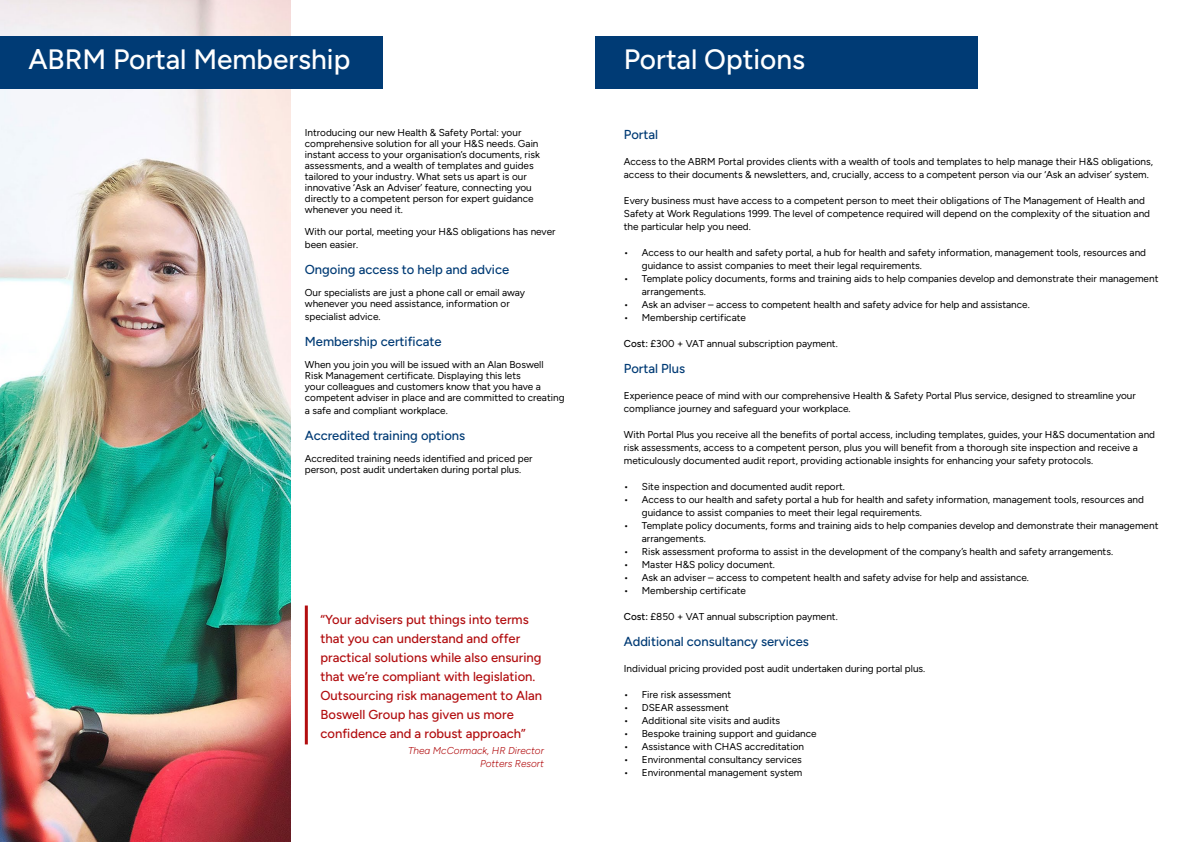
<style>
.page{position:relative;width:1191px;height:842px;background:#fff}
.page>*{position:absolute;margin:0;border:0;box-sizing:border-box;transform-origin:0 0}
.t1{font:300 28px "Figtree";color:#fff}
.t2{font:300 13px/19px "Figtree";color:#b20e10}
.t3{font:300 13px "Figtree";color:#003b75}
.t4{font:300 10px/11px "Figtree";color:#000}
.t5{font:italic 300 10px/13px "Figtree";color:#b20e10;text-align:right}
</style>
<div class="page">
<img style="left:0;top:0;width:291px;height:842px">
<div style="left:0;top:36px;width:383px;height:52px;background:#003b75"></div>
<hr style="left:305px;top:605px;width:3px;height:139px;background:#b20e10">
<div style="left:595px;top:36px;width:383px;height:52px;background:#003b75"></div>
<h1 class="t1" style="left:28px;top:44px;width:323px">ABRM Portal Membership</h1>
<p class="t4" style="left:305px;top:127px;width:236px">Introducing our new Health &amp; Safety Portal: your comprehensive solution for all your H&amp;S needs. Gain instant access to your organisation’s documents, risk assessments, and a wealth of templates and guides tailored to your industry. What sets us apart is our innovative ‘Ask an Adviser’ feature, connecting you directly to a competent person for expert guidance whenever you need it.</p>
<p class="t4" style="left:305px;top:225px;width:252px;line-height:13px">With our portal, meeting your H&amp;S obligations has never been easier.</p>
<h2 class="t3" style="left:305px;top:262px;width:206px">Ongoing access to help and advice</h2>
<p class="t4" style="left:305px;top:287px;width:222px">Our specialists are just a phone call or email away whenever you need assistance, information or</p>
<p class="t4" style="left:305px;top:311px;width:77px">specialist advice.</p>
<h2 class="t3" style="left:305px;top:334px;width:138px">Membership certificate</h2>
<p class="t4" style="left:305px;top:359px;width:261px">When you join you will be issued with an Alan Boswell<br>Risk Management certificate. Displaying this lets<br>your colleagues and customers know that you have a competent adviser in place and are committed to creating</p>
<p class="t4" style="left:305px;top:405px;width:144px">a safe and compliant workplace.</p>
<h2 class="t3" style="left:305px;top:428px;width:162px">Accredited training options</h2>
<p class="t4" style="left:305px;top:453px;width:229px">Accredited training needs identified and priced per person, post audit undertaken during portal plus.</p>
<p class="t2" style="left:320px;top:610px;width:223px">“Your advisers put things into terms that you can understand and offer practical solutions while also ensuring that we’re compliant with legislation.<br>Outsourcing risk management to Alan Boswell Group has given us more confidence and a robust approach”</p>
<p class="t5" style="left:408px;top:744px;width:137px">Thea McCormack, HR Director<br>Potters Resort</p>
<h1 class="t1" style="left:624px;top:44px;width:183px">Portal Options</h1>
<h2 class="t3" style="left:624px;top:127px;width:36px">Portal</h2>
<p class="t4" style="left:624px;top:155px;width:530px;line-height:13px">Access to the ABRM Portal provides clients with a wealth of tools and templates to help manage their H&amp;S obligations, access to their documents &amp; newsletters, and, crucially, access to a competent person via our ‘Ask an adviser’ system.</p>
<p class="t4" style="left:624px;top:194px;width:528px;line-height:13px">Every business must have access to a competent person to meet their obligations of The Management of Health and<br>Safety at Work Regulations 1999. The level of competence required will depend on the complexity of the situation and the particular help you need.</p>
<p class="t4" style="left:642px;top:246px;width:506px;line-height:13px;text-indent:-18px">• Access to our health and safety portal, a hub for health and safety information, management tools, resources and guidance to assist companies to meet their legal requirements.</p>
<p class="t4" style="left:642px;top:272px;width:518px;line-height:13px;text-indent:-18px">• Template policy documents, forms and training aids to help companies develop and demonstrate their management arrangements.</p>
<p class="t4" style="left:624px;top:299px;width:407px">• Ask an adviser – access to competent health and safety advice for help and assistance.</p>
<p class="t4" style="left:624px;top:312px;width:124px">• Membership certificate</p>
<p class="t4" style="left:624px;top:338px;width:215px">Cost: £300 + VAT annual subscription payment.</p>
<h2 class="t3" style="left:624px;top:361px;width:63px">Portal Plus</h2>
<p class="t4" style="left:624px;top:389px;width:513px;line-height:13px">Experience peace of mind with our comprehensive Health &amp; Safety Portal Plus service, designed to streamline your compliance journey and safeguard your workplace.</p>
<p class="t4" style="left:624px;top:428px;width:533px;line-height:13px">With Portal Plus you receive all the benefits of portal access, including templates, guides, your H&amp;S documentation and risk assessments, access to a competent person, plus you will benefit from a thorough site inspection and receive a meticulously documented audit report, providing actionable insights for enhancing your safety protocols.</p>
<p class="t4" style="left:624px;top:481px;width:223px">• Site inspection and documented audit report.</p>
<p class="t4" style="left:642px;top:493px;width:503px;line-height:13px;text-indent:-18px">• Access to our health and safety portal a hub for health and safety information, management tools, resources and guidance to assist companies to meet their legal requirements.</p>
<p class="t4" style="left:642px;top:519px;width:518px;line-height:13px;text-indent:-18px">• Template policy documents, forms and training aids to help companies develop and demonstrate their management arrangements.</p>
<p class="t4" style="left:624px;top:546px;width:491px">• Risk assessment proforma to assist in the development of the company’s health and safety arrangements.</p>
<p class="t4" style="left:624px;top:559px;width:153px">• Master H&amp;S policy document.</p>
<p class="t4" style="left:624px;top:572px;width:406px">• Ask an adviser – access to competent health and safety advise for help and assistance.</p>
<p class="t4" style="left:624px;top:585px;width:124px">• Membership certificate</p>
<p class="t4" style="left:624px;top:611px;width:215px">Cost: £850 + VAT annual subscription payment.</p>
<h2 class="t3" style="left:624px;top:634px;width:187px">Additional consultancy services</h2>
<p class="t4" style="left:624px;top:663px;width:303px">Individual pricing provided post audit undertaken during portal plus.</p>
<p class="t4" style="left:624px;top:689px;width:109px">• Fire risk assessment</p>
<p class="t4" style="left:624px;top:702px;width:106px">• DSEAR assessment</p>
<p class="t4" style="left:624px;top:715px;width:158px">• Additional site visits and audits</p>
<p class="t4" style="left:624px;top:728px;width:194px">• Bespoke training support and guidance</p>
<p class="t4" style="left:624px;top:741px;width:182px">• Assistance with CHAS accreditation</p>
<p class="t4" style="left:624px;top:754px;width:179px">• Environmental consultancy services</p>
<p class="t4" style="left:624px;top:767px;width:180px">• Environmental management system</p>
</div>
